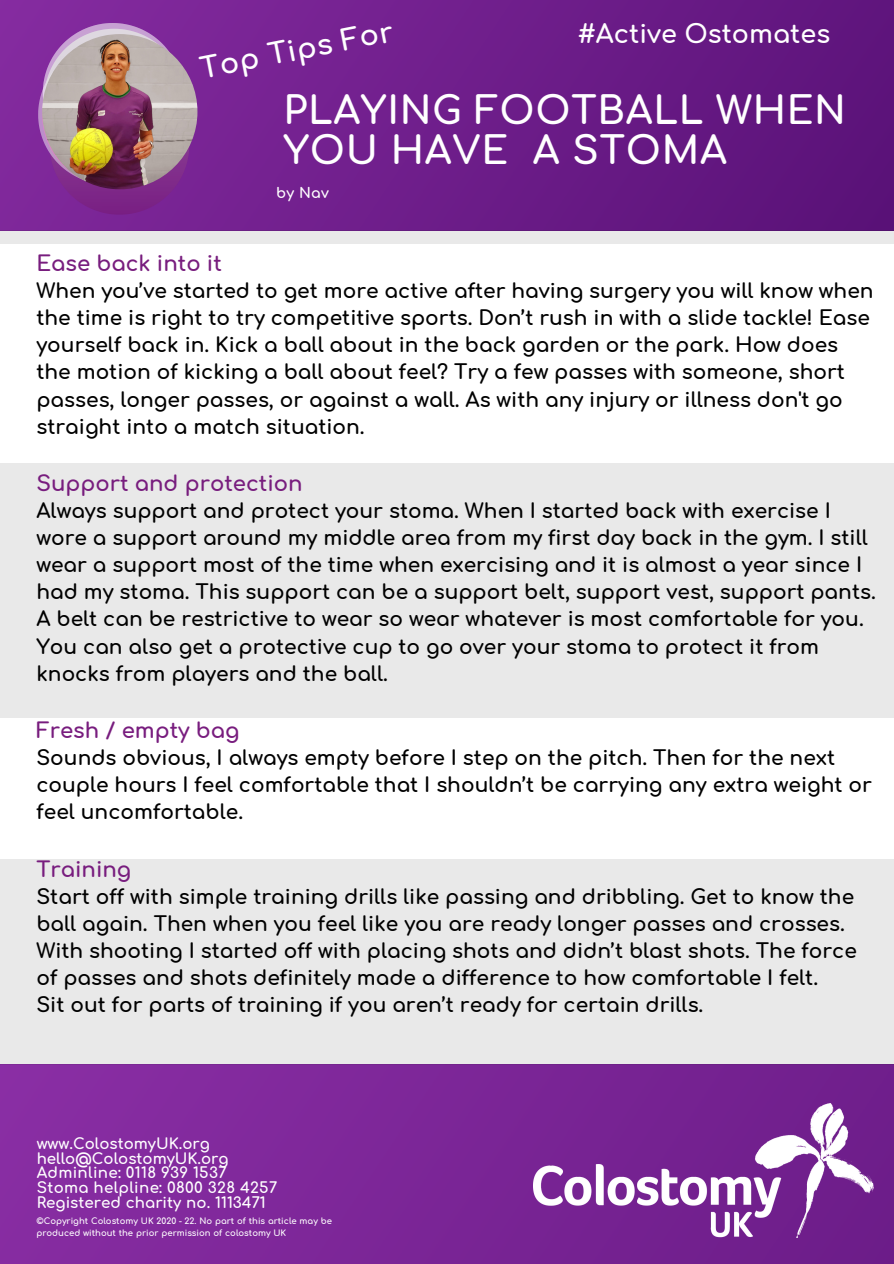
<style>
.page{position:relative;width:894px;height:1264px;background:#fff}
.page>*{position:absolute;margin:0;border:0;box-sizing:border-box;transform-origin:0 0}
.t1{font:700 38.25px/39.6px "Comfortaa";letter-spacing:.02em;color:#fff}
.t2{font:700 28.65px "Comfortaa";color:#fff}
.t3{font:700 25.5px "Comfortaa";color:#fff}
.t4{font:700 21.3px "Comfortaa";color:#781d7e}
.t5{font:700 20.1px/27px "Comfortaa";color:#000}
.t6{font:700 15px/14.7px "Comfortaa";color:#fff}
.t7{font:700 14.25px "Comfortaa";color:#fff}
.t8{font:700 8.55px/11.6px "Comfortaa";color:#fff}
.s1{font-style:inherit}
</style>
<div class="page">
<img style="left:0;top:0;width:893px;height:231px">
<svg style="left:38px;top:23px;width:151px;height:192px;background:#8a3d9d"></svg>
<img style="left:42px;top:34px;width:155px;height:155px;border-radius:50%">
<img style="left:0;top:1064px;width:893px;height:199px">
<div style="left:0;top:463px;width:893px;height:254px;background:#e9e9e9"></div>
<div style="left:0;top:859px;width:893px;height:205px;background:#e9e9e9"></div>
<img style="left:533px;top:1103px;width:340px;height:134px">
<div style="left:0;top:231px;width:893px;height:13px;background:#e9e9e9"></div>
<h2 class="t2" style="left:198px;top:54px;width:197px;rotate:-11deg">Top Tips For</h2>
<p class="t3" style="left:577px;top:21px;width:254px">#Active Ostomates</p>
<h1 class="t1" style="left:283px;top:92px;width:564px">PLAYING FOOTBALL WHEN<br>YOU HAVE A STOMA</h1>
<p class="t7" style="left:276px;top:185px;width:54px">by Nav</p>
<p class="t4" style="left:36px;top:252px;width:187px">Ease back into it</p>
<p class="t5" style="left:36px;top:278px;width:838px">When you’ve started to get more active after having surgery you will know when the time is right to try competitive sports. Don’t rush in with a slide tackle! Ease yourself back in. Kick a ball about in the back garden or the park. How does the motion of kicking a ball about feel? Try a few passes with someone, short passes, longer passes, or against a wall. As with any injury or illness don't go straight into a match situation.</p>
<p class="t4" style="left:36px;top:472px;width:267px">Support and protection</p>
<p class="t5" style="left:36px;top:498px;width:840px">Always support and protect your stoma. When I started back with exercise I wore a support around my middle area from my first day back in the gym. I still wear a support most of the time when exercising and it is almost a year since I had my stoma. This support can be a support belt, support vest, support pants.<br>A belt can be restrictive to wear so wear whatever is most comfortable for you.<br>You can also get a protective cup to go over your stoma to protect it from knocks from players and the ball.</p>
<p class="t4" style="left:36px;top:719px;width:204px">Fresh / empty bag</p>
<p class="t5" style="left:36px;top:745px;width:836px">Sounds obvious, I always empty before I step on the pitch. Then for the next couple hours I feel comfortable that I shouldn’t be carrying any extra weight or feel uncomfortable.</p>
<p class="t4" style="left:36px;top:857px;width:96px">Training</p>
<p class="t5" style="left:36px;top:883px;width:821px">Start off with simple training drills like passing and dribbling. Get to know the ball again. Then when you feel like you are ready longer passes and crosses.<br>With shooting I started off with placing shots and didn’t blast shots. The force of passes and shots definitely made a difference to how comfortable I felt.<br>Sit out for parts of training if you aren’t ready for certain drills.</p>
<p class="t6" style="left:37px;top:1136px;width:242px">www.ColostomyUK.org <span class="s1">hello</span>@ColostomyUK.org<br>Adminline: 0118 939 1537<br>Stoma helpline: 0800 328 4257<br>Registered charity no. 1113471</p>
<p class="t8" style="left:36px;top:1215px;width:297px">©Copyright Colostomy UK 2020 <span class="s1">- 22</span>. No part of this article may be produced without the prior permission of colostomy UK</p>
</div>
